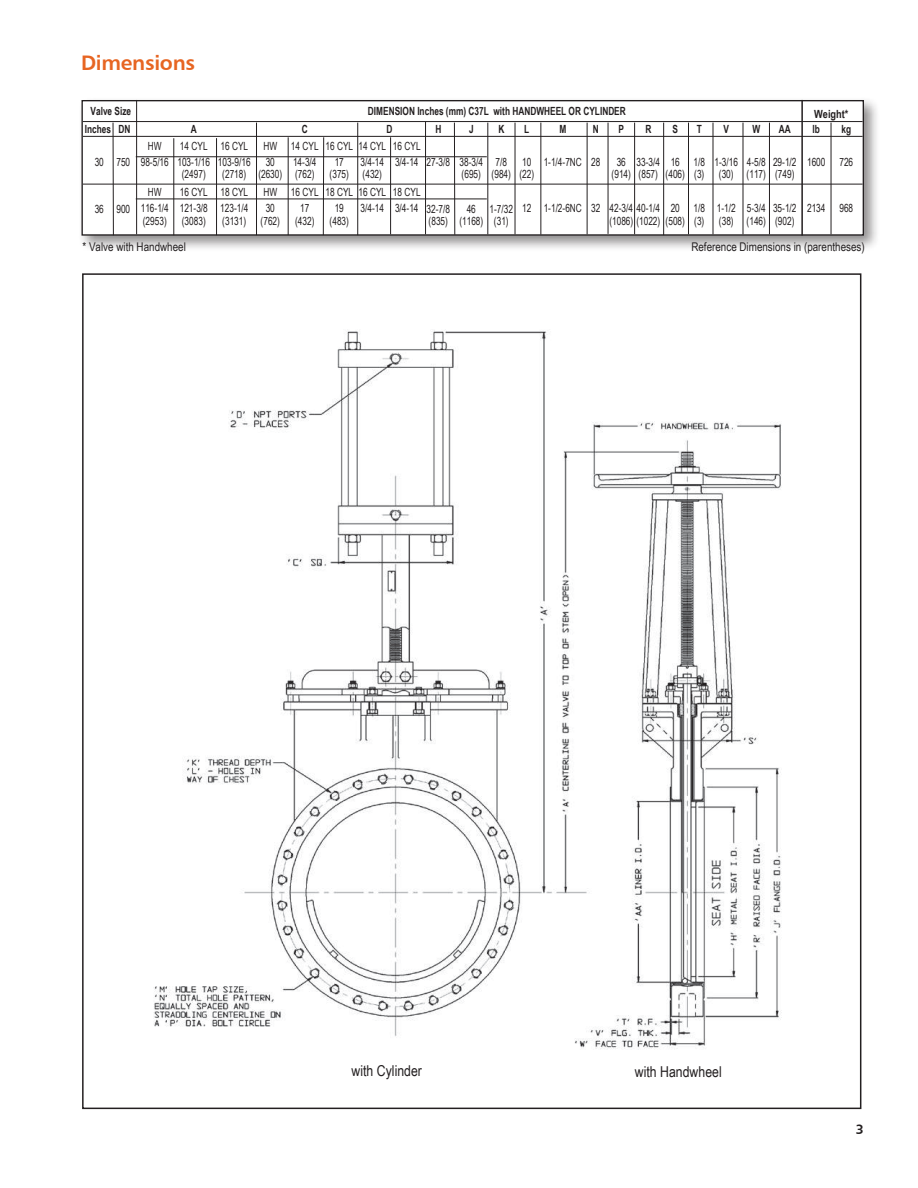
<style>
.page{position:relative;width:918px;height:1188px;background:#fff}
.page>*{position:absolute;margin:0;border:0;box-sizing:border-box;transform-origin:0 0}
.t1{font:21px "Humanist 777 BT Bold B";letter-spacing:-.015em;color:#e76522}
.t2{font:15px "Arial Narrow";color:#231f20}
.t3{font:13.5px "Humanist 777 BT Bold B";color:#231f20}
.t4{font:12px "Arial Narrow";color:#231f20}
.t5{font:11.25px "Arial Narrow";color:#231f20;scale:.9 1}
.t6{font:700 11.25px "Arial Narrow";color:#231f20;scale:.9 1}
.t7{font:700 11.25px "Arial Narrow";color:#231f20}
</style>
<div class="page">
<div style="left:78px;top:96px;width:802px;height:156px;background:#231f20;opacity:.5"></div>
<div style="left:82px;top:101px;width:781px;height:134px;background:#fff"></div>
<hr style="left:83px;top:121px;width:780px;height:1px;background:#231f20">
<hr style="left:83px;top:136px;width:780px;height:1px;background:#231f20">
<hr style="left:136px;top:156px;width:351px;height:1px;background:#231f20">
<hr style="left:83px;top:184px;width:780px;height:1px;background:#231f20">
<hr style="left:136px;top:199px;width:351px;height:1px;background:#231f20">
<div style="left:81px;top:100px;width:783px;height:136px;border:1px solid #231f20"></div>
<hr style="left:136px;top:100px;width:1px;height:134px;background:#231f20">
<hr style="left:113px;top:123px;width:1px;height:112px;background:#231f20">
<hr style="left:216px;top:138px;width:1px;height:97px;background:#231f20">
<hr style="left:173px;top:138px;width:1px;height:97px;background:#231f20">
<hr style="left:256px;top:123px;width:1px;height:112px;background:#231f20">
<hr style="left:288px;top:137px;width:1px;height:98px;background:#231f20">
<hr style="left:323px;top:137px;width:1px;height:98px;background:#231f20">
<hr style="left:357px;top:123px;width:1px;height:112px;background:#231f20">
<hr style="left:390px;top:137px;width:1px;height:97px;background:#231f20">
<hr style="left:454px;top:123px;width:1px;height:112px;background:#231f20">
<hr style="left:425px;top:122px;width:1px;height:112px;background:#231f20">
<hr style="left:487px;top:123px;width:1px;height:111px;background:#231f20">
<hr style="left:515px;top:123px;width:1px;height:111px;background:#231f20">
<hr style="left:540px;top:123px;width:1px;height:112px;background:#231f20">
<hr style="left:587px;top:123px;width:1px;height:111px;background:#231f20">
<hr style="left:608px;top:123px;width:1px;height:111px;background:#231f20">
<hr style="left:634px;top:123px;width:1px;height:111px;background:#231f20">
<hr style="left:663px;top:123px;width:1px;height:112px;background:#231f20">
<hr style="left:743px;top:123px;width:1px;height:111px;background:#231f20">
<hr style="left:688px;top:123px;width:1px;height:111px;background:#231f20">
<hr style="left:713px;top:123px;width:1px;height:111px;background:#231f20">
<hr style="left:769px;top:123px;width:1px;height:111px;background:#231f20">
<hr style="left:801px;top:100px;width:2px;height:136px;background:#231f20">
<hr style="left:831px;top:123px;width:1px;height:111px;background:#231f20">
<img style="left:154px;top:330px;width:628px;height:719px">
<h1 class="t1" style="left:81px;top:49px;width:116px">Dimensions</h1>
<p class="t6" style="left:91px;top:104px;width:47px">Valve Size</p>
<p class="t6" style="left:368px;top:104px;width:288px">DIMENSION Inches (mm) C37L with HANDWHEEL OR CYLINDER</p>
<p class="t6" style="left:85px;top:123px;width:52px">Inches DN</p>
<p class="t6" style="left:191px;top:123px;width:8px">A</p>
<p class="t6" style="left:302px;top:123px;width:8px">C</p>
<p class="t6" style="left:387px;top:123px;width:8px">D</p>
<p class="t6" style="left:435px;top:123px;width:8px">H</p>
<p class="t6" style="left:469px;top:123px;width:7px">J</p>
<p class="t6" style="left:498px;top:123px;width:8px">K</p>
<p class="t6" style="left:524px;top:123px;width:7px">L</p>
<p class="t6" style="left:559px;top:123px;width:9px">M</p>
<p class="t6" style="left:593px;top:123px;width:8px">N</p>
<p class="t6" style="left:619px;top:123px;width:8px">P</p>
<p class="t6" style="left:645px;top:123px;width:8px">R</p>
<p class="t6" style="left:673px;top:123px;width:8px">S</p>
<p class="t6" style="left:697px;top:123px;width:7px">T</p>
<p class="t6" style="left:724px;top:123px;width:8px">V</p>
<p class="t6" style="left:752px;top:123px;width:10px">W</p>
<p class="t6" style="left:779px;top:123px;width:15px">AA</p>
<p class="t6" style="left:813px;top:123px;width:10px">lb</p>
<p class="t6" style="left:841px;top:123px;width:12px">kg</p>
<p class="t5" style="left:148px;top:139px;width:17px">HW</p>
<p class="t5" style="left:180px;top:139px;width:77px">14 CYL 16 CYL</p>
<p class="t5" style="left:263px;top:139px;width:176px">HW 14 CYL 16 CYL 14 CYL 16 CYL</p>
<p class="t5" style="left:95px;top:155px;width:175px">30 750 98-5/16 103-1/16 103-9/16</p>
<p class="t5" style="left:266px;top:155px;width:12px">30</p>
<p class="t5" style="left:293px;top:155px;width:28px">14-3/4</p>
<p class="t5" style="left:335px;top:155px;width:12px">17</p>
<p class="t5" style="left:361px;top:156px;width:164px">3/4-14 3/4-14 27-3/8 38-3/4 7/8</p>
<p class="t5" style="left:522px;top:155px;width:88px">10 1-1/4-7NC 28</p>
<p class="t5" style="left:617px;top:155px;width:264px">36 33-3/4 16 1/8 1-3/16 4-5/8 29-1/2 1600 726</p>
<p class="t5" style="left:182px;top:168px;width:28px">(2497)</p>
<p class="t5" style="left:222px;top:168px;width:104px">(2718) (2630) (762)</p>
<p class="t5" style="left:330px;top:168px;width:60px">(375) (432)</p>
<p class="t5" style="left:462px;top:168px;width:82px">(695) (984) (22)</p>
<p class="t5" style="left:612px;top:168px;width:105px">(914) (857) (406) (3)</p>
<p class="t5" style="left:719px;top:168px;width:85px">(30) (117) (749)</p>
<p class="t5" style="left:148px;top:186px;width:17px">HW</p>
<p class="t5" style="left:180px;top:186px;width:77px">16 CYL 18 CYL</p>
<p class="t5" style="left:263px;top:186px;width:176px">HW 16 CYL 18 CYL 16 CYL 18 CYL</p>
<p class="t5" style="left:95px;top:202px;width:172px">36 900 116-1/4 121-3/8 123-1/4</p>
<p class="t5" style="left:266px;top:202px;width:12px">30</p>
<p class="t5" style="left:300px;top:202px;width:12px">17</p>
<p class="t5" style="left:335px;top:202px;width:12px">19</p>
<p class="t5" style="left:361px;top:202px;width:101px">3/4-14 3/4-14 32-7/8</p>
<p class="t5" style="left:467px;top:202px;width:431px">46 1-7/32 12 1-1/2-6NC 32 42-3/4 40-1/4 20 1/8 1-1/2 5-3/4 35-1/2 2134 968</p>
<p class="t5" style="left:143px;top:214px;width:28px">(2953)</p>
<p class="t5" style="left:182px;top:214px;width:28px">(3083)</p>
<p class="t5" style="left:222px;top:214px;width:28px">(3131)</p>
<p class="t5" style="left:261px;top:214px;width:23px">(762)</p>
<p class="t5" style="left:295px;top:214px;width:23px">(432)</p>
<p class="t5" style="left:330px;top:214px;width:23px">(483)</p>
<p class="t5" style="left:429px;top:214px;width:90px">(835) (1168) (31)</p>
<p class="t5" style="left:609px;top:214px;width:107px">(1086) (1022) (508) (3)</p>
<p class="t5" style="left:719px;top:214px;width:85px">(38) (146) (902)</p>
<p class="t7" style="left:814px;top:107px;width:36px">Weight*</p>
<p class="t4" style="left:82px;top:240px;width:105px">* Valve with Handwheel</p>
<p class="t4" style="left:691px;top:240px;width:175px">Reference Dimensions in (parentheses)</p>
<h2 class="t2" style="left:352px;top:1062px;width:72px">with Cylinder</h2>
<h2 class="t2" style="left:635px;top:1063px;width:88px">with Handwheel</h2>
<p class="t3" style="left:856px;top:1121px;width:10px">3</p>
</div>
